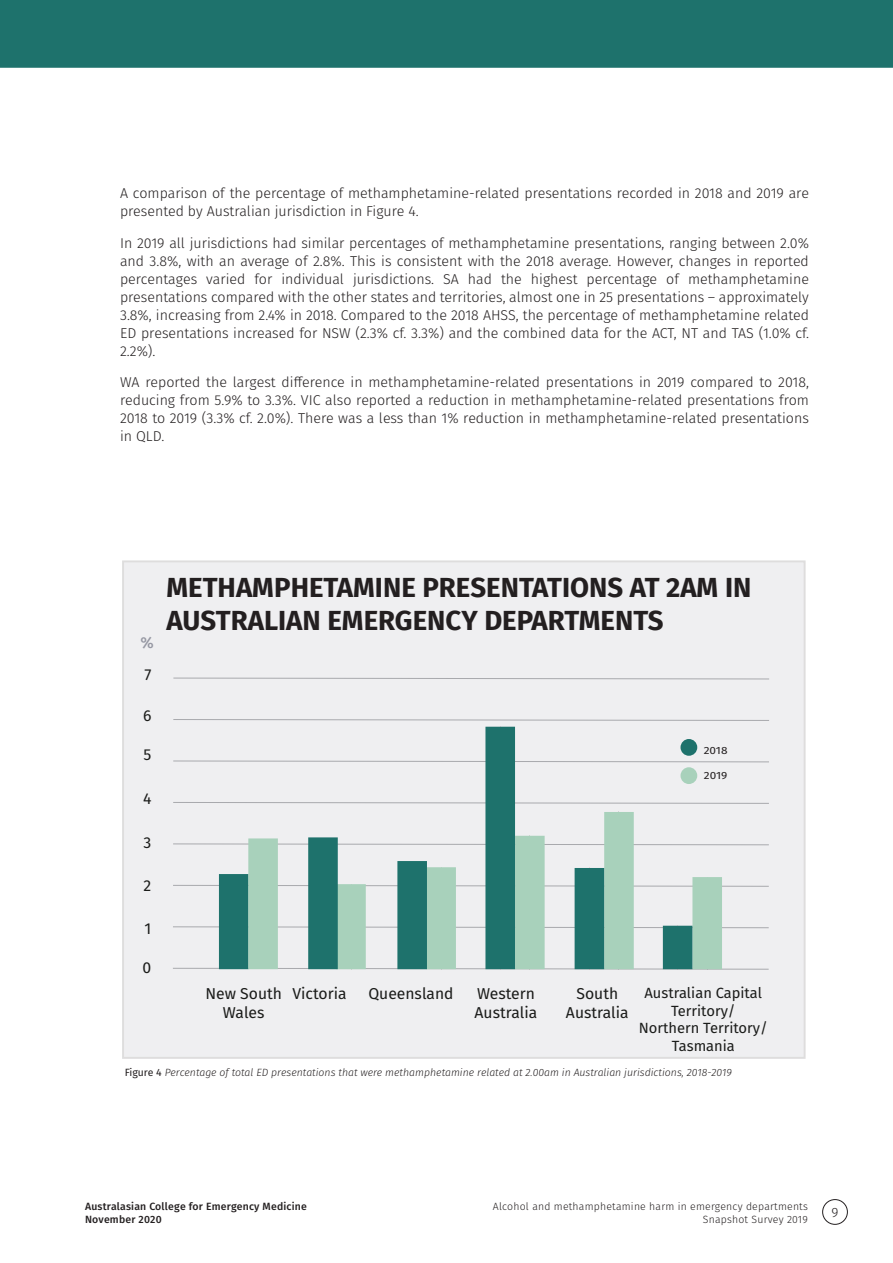
<style>
.page{position:relative;width:893px;height:1263px;background:#fff}
.page>*{position:absolute;margin:0;border:0;box-sizing:border-box;transform-origin:0 0}
.t1{font:700 27.6px/33.2px "Fira Sans";color:#231f20}
.t2{font:15.75px/18.9px "Fira Sans";color:#1b1c1a;text-align:center}
.t3{font:500 15.75px "Fira Sans";color:#9698a3}
.t4{font:14.7px/17.7px "Fira Sans";color:#1b1c1a;text-align:center}
.t5{font:300 14.25px/18px "Fira Sans";color:#231f20;text-align:justify}
.t6{font:300 13.5px "Fira Sans";color:#231f20}
.t7{font:italic 300 10.5px "Fira Sans";color:#231f20}
.t8{font:300 10.5px/13.5px "Fira Sans";letter-spacing:.02em;color:#231f20;text-align:right}
.t9{font:500 10.5px/13.5px "Fira Sans";letter-spacing:.02em;color:#231f20}
.t10{font:10.5px "Fira Sans";color:#231f20;scale:1.13 1}
.s1{font-weight:400;font-style:normal}
</style>
<div class="page">
<div style="left:822px;top:1199px;width:26px;height:26px;border:1px solid #231f20;border-radius:50%"></div>
<div style="left:0;top:0;width:893px;height:68px;background:#1e726c"></div>
<div style="left:123px;top:561px;width:682px;height:497px;background:#efeff1"></div>
<svg style="left:173px;top:677px;width:596px;height:2px"></svg>
<svg style="left:173px;top:719px;width:596px;height:2px"></svg>
<svg style="left:173px;top:760px;width:596px;height:2px"></svg>
<svg style="left:173px;top:802px;width:596px;height:2px"></svg>
<svg style="left:173px;top:843px;width:596px;height:2px"></svg>
<svg style="left:173px;top:885px;width:596px;height:2px"></svg>
<svg style="left:173px;top:926px;width:596px;height:2px"></svg>
<svg style="left:173px;top:968px;width:596px;height:2px"></svg>
<div style="left:219px;top:874px;width:29px;height:95px;background:#1e726c"></div>
<div style="left:248px;top:838px;width:30px;height:131px;background:#a8d1bb"></div>
<div style="left:426px;top:867px;width:30px;height:102px;background:#a8d1bb"></div>
<div style="left:336px;top:884px;width:30px;height:85px;background:#a8d1bb"></div>
<div style="left:515px;top:836px;width:30px;height:133px;background:#a8d1bb"></div>
<div style="left:485px;top:727px;width:30px;height:242px;background:#1e726c"></div>
<div style="left:604px;top:812px;width:30px;height:157px;background:#a8d1bb"></div>
<div style="left:575px;top:868px;width:29px;height:101px;background:#1e726c"></div>
<div style="left:692px;top:877px;width:30px;height:92px;background:#a8d1bb"></div>
<div style="left:663px;top:926px;width:29px;height:43px;background:#1e726c"></div>
<div style="left:680px;top:739px;width:17px;height:17px;background:#1e726c;border-radius:50%"></div>
<div style="left:680px;top:767px;width:17px;height:17px;background:#a8d1bb;border-radius:50%"></div>
<div style="left:397px;top:861px;width:30px;height:108px;background:#1e726c"></div>
<div style="left:308px;top:837px;width:30px;height:132px;background:#1e726c"></div>
<p class="t5" style="left:120px;top:184px;width:690px">A comparison of the percentage of methamphetamine-related presentations recorded in 2018 and 2019 are presented by Australian jurisdiction in Figure 4.</p>
<p class="t5" style="left:120px;top:234px;width:690px">In 2019 all jurisdictions had similar percentages of methamphetamine presentations, ranging between 2.0% and 3.8%, with an average of 2.8%. This is consistent with the 2018 average. However, changes in reported percentages varied for individual jurisdictions. SA had the highest percentage of methamphetamine presentations compared with the other states and territories, almost one in 25 presentations – approximately 3.8%, increasing from 2.4% in 2018. Compared to the 2018 AHSS, the percentage of methamphetamine related ED presentations increased for NSW (2.3% cf. 3.3%) and the combined data for the ACT, NT and TAS (1.0% cf.<br>2.2%).</p>
<p class="t5" style="left:120px;top:373px;width:690px">WA reported the largest difference in methamphetamine-related presentations in 2019 compared to 2018, reducing from 5.9% to 3.3%. VIC also reported a reduction in methamphetamine-related presentations from 2018 to 2019 (3.3% cf. 2.0%). There was a less than 1% reduction in methamphetamine-related presentations in QLD.</p>
<p class="t3" style="left:140px;top:630px;width:15px">%</p>
<p class="t2" style="left:144px;top:664px;width:8px">7</p>
<p class="t2" style="left:143px;top:706px;width:10px">6</p>
<p class="t2" style="left:144px;top:744px;width:9px">5</p>
<p class="t2" style="left:143px;top:789px;width:10px">4</p>
<h1 class="t1" style="left:166px;top:571px;width:587px">METHAMPHETAMINE PRESENTATIONS AT 2AM IN<br>AUSTRALIAN EMERGENCY DEPARTMENTS</h1>
<p class="t10" style="left:704px;top:743px;width:23px">2018</p>
<p class="t10" style="left:704px;top:767px;width:22px">2019</p>
<p class="t2" style="left:144px;top:832px;width:9px">3</p>
<p class="t2" style="left:144px;top:876px;width:9px">2</p>
<p class="t2" style="left:145px;top:918px;width:8px">1</p>
<p class="t2" style="left:143px;top:958px;width:10px">0</p>
<p class="t2" style="left:205px;top:983px;width:78px">New South<br>Wales</p>
<p class="t2" style="left:292px;top:983px;width:56px">Victoria</p>
<p class="t2" style="left:368px;top:983px;width:87px">Queensland</p>
<p class="t2" style="left:475px;top:983px;width:64px;text-align:left">Western<br>Australia</p>
<p class="t2" style="left:566px;top:983px;width:64px">South<br>Australia</p>
<p class="t4" style="left:639px;top:984px;width:131px">Australian Capital<br>Territory/<br>Northern Territory/<br>Tasmania</p>
<p class="t7" style="left:125px;top:1065px;width:609px"><span class="s1">Figure 4</span> Percentage of total ED presentations that were methamphetamine related at 2.00am in Australian jurisdictions, 2018-2019</p>
<p class="t9" style="left:85px;top:1199px;width:223px">Australasian College for Emergency Medicine<br>November 2020</p>
<p class="t8" style="left:493px;top:1199px;width:317px">Alcohol and methamphetamine harm in emergency departments<br>Snapshot Survey 2019</p>
<p class="t6" style="left:831px;top:1202px;width:8px">9</p>
</div>
